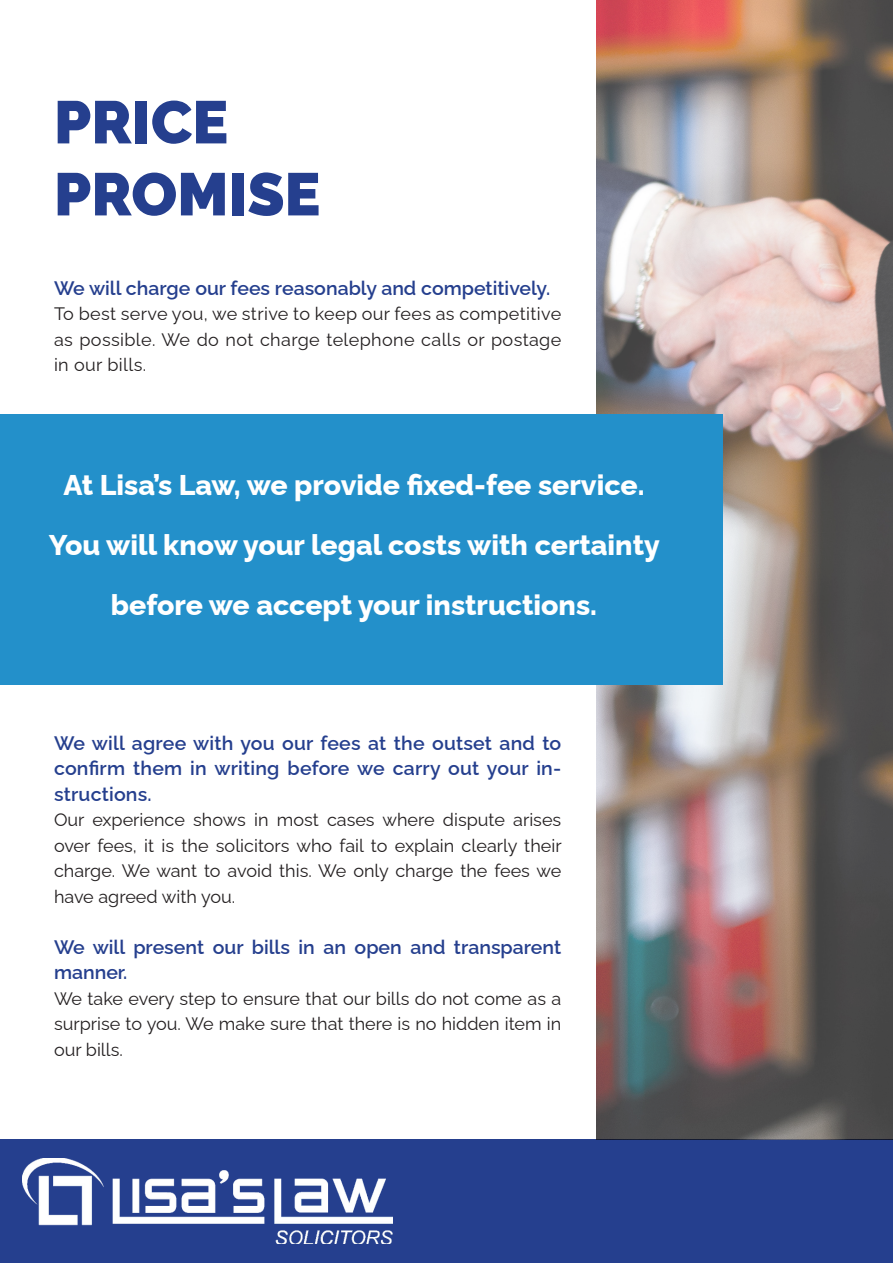
<style>
.page{position:relative;width:893px;height:1263px;background:#fff}
.page>*{position:absolute;margin:0;border:0;box-sizing:border-box;transform-origin:0 0}
.t1{font:900 60px "Raleway";color:#253f8e}
.t2{font:800 28.5px/60px "Raleway";color:#fff;text-align:center}
.t3{font:600 19.5px/25.5px "Raleway";color:#253f8e;text-align:justify}
.t4{font:18px/25.5px "Raleway";color:#231f20;text-align:justify}
</style>
<div class="page">
<div style="left:0;top:1139px;width:893px;height:124px;background:#253f8e"></div>
<img style="left:22px;top:1159px;width:370px;height:84px">
<img style="left:596px;top:0;width:297px;height:1139px">
<div style="left:0;top:414px;width:722px;height:270px;background:#2390ca"></div>
<p class="t1" style="left:54px;top:74px;width:176px">PRICE</p>
<p class="t1" style="left:54px;top:146px;width:268px">PROMISE</p>
<p class="t3" style="left:54px;top:273px;width:498px">We will charge our fees reasonably and competitively.</p>
<p class="t4" style="left:54px;top:299px;width:509px">To best serve you, we strive to keep our fees as competitive as possible. We do not charge telephone calls or postage in our bills.</p>
<p class="t2" style="left:63px;top:452px;width:583px">At Lisa’s Law, we provide fixed-fee service.</p>
<p class="t2" style="left:49px;top:512px;width:612px">You will know your legal costs with certainty before we accept your instructions.</p>
<p class="t3" style="left:54px;top:728px;width:509px">We will agree with you our fees at the outset and to confirm them in writing before we carry out your in&shy;structions.</p>
<p class="t4" style="left:54px;top:805px;width:509px">Our experience shows in most cases where dispute arises over fees, it is the solicitors who fail to explain clearly their charge. We want to avoid this. We only charge the fees we have agreed with you.</p>
<p class="t3" style="left:54px;top:932px;width:509px">We will present our bills in an open and transparent manner.</p>
<p class="t4" style="left:54px;top:984px;width:509px">We take every step to ensure that our bills do not come as a surprise to you. We make sure that there is no hidden item in our bills.</p>
</div>
